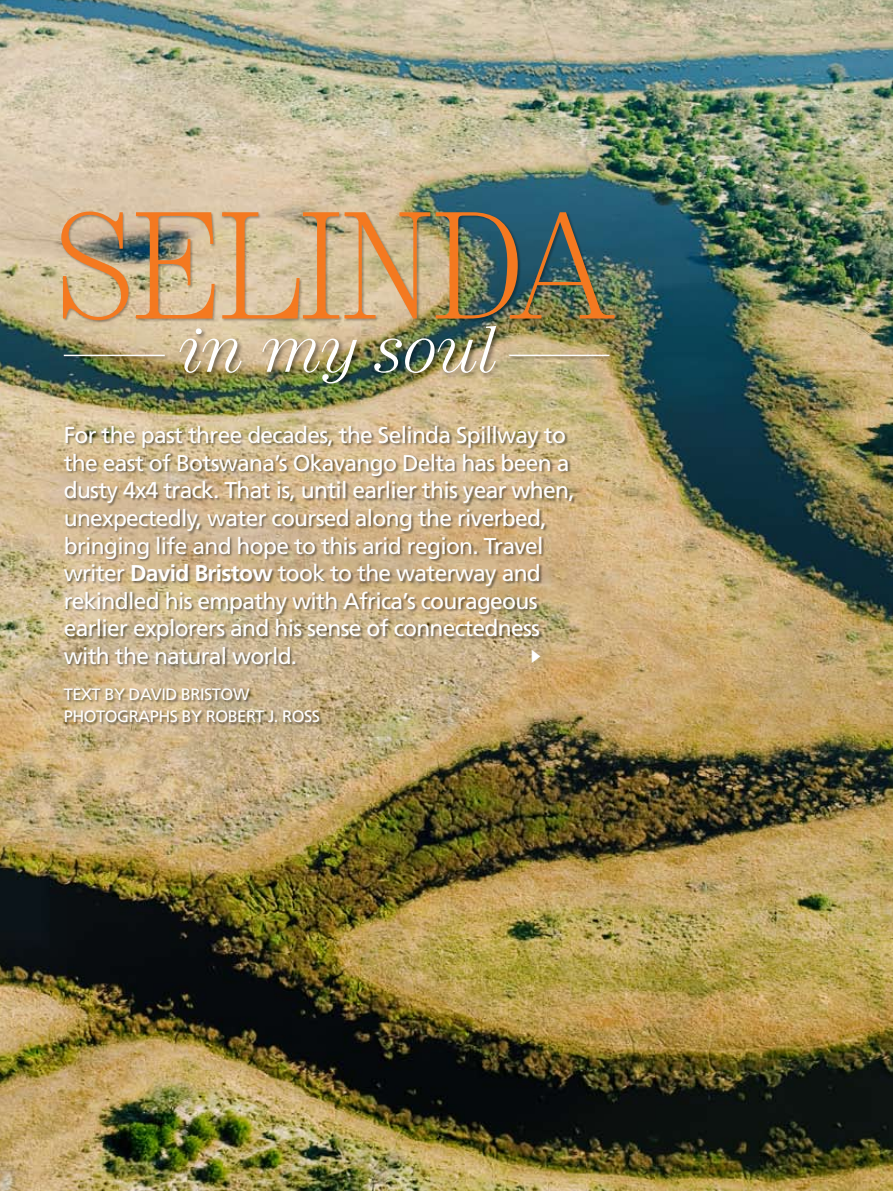
<style>
.page{position:relative;width:893px;height:1191px;background:#fff}
.page>*{position:absolute;margin:0;border:0;box-sizing:border-box;transform-origin:0 0}
.t1{font:200 147.3px "Valencia";color:#f47920}
.t2{font:italic 300 63.15px "Valencia";color:#fff}
.t3{font:22.8px/27.6px "Frutiger";letter-spacing:-.03em;color:#fff}
.t4{font:16.5px/22px "Frutiger";letter-spacing:-.03em;color:#fff}
.s1{font-weight:700}
</style>
<div class="page">
<img style="left:0;top:0;width:893px;height:1191px">
<div style="left:64px;top:425px;width:512px;height:243px;background:#000;opacity:.45"></div>
<div style="left:64px;top:687px;width:259px;height:39px;background:#000;opacity:.45"></div>
<div style="left:61px;top:212px;width:557px;height:111px;background:#000;opacity:.3"></div>
<div style="left:508px;top:354px;width:106px;height:6px;background:#000;opacity:.38"></div>
<hr style="left:509px;top:355px;width:100px;height:1px;background:#fff">
<div style="left:63px;top:354px;width:106px;height:6px;background:#000;opacity:.38"></div>
<hr style="left:64px;top:355px;width:101px;height:1px;background:#fff">
<div style="left:177px;top:324px;width:325px;height:66px;background:#000;opacity:.5"></div>
<svg style="left:532px;top:650px;width:8px;height:13px"></svg>
<h1 class="t1" style="left:55px;top:181px;width:556px">SELINDA</h1>
<h2 class="t2" style="left:181px;top:313px;width:319px">in my soul</h2>
<p class="t3" style="left:64px;top:421px;width:512px">For the past three decades, the Selinda Spillway to the east of Botswana’s Okavango Delta has been a dusty 4x4 track. That is, until earlier this year when, unexpectedly, water coursed along the riverbed, bringing life and hope to this arid region. Travel writer <span class="s1">David Bristow</span> took to the waterway and rekindled his empathy with Africa’s courageous earlier explorers and his sense of connectedness with the natural world.</p>
<p class="t4" style="left:64px;top:683px;width:258px">TEXT BY DAVID BRISTOW<br>PHOTOGRAPHS BY ROBERT J. ROSS</p>
</div>
